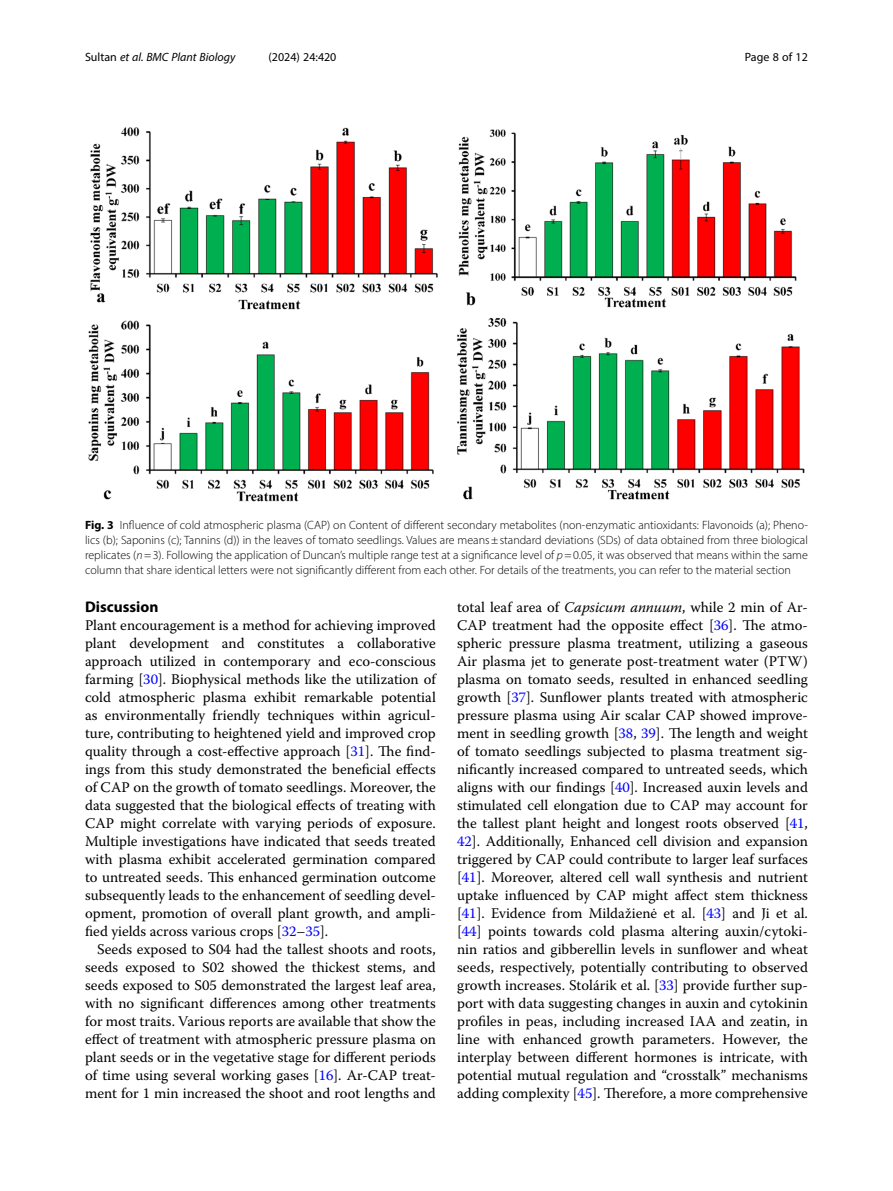
<style>
.page{position:relative;width:893px;height:1191px;background:#fff}
.page>*{position:absolute;margin:0;border:0;box-sizing:border-box;transform-origin:0 0}
.Head_1{font:700 15.45px "Myriad Pro";color:#000}
.Body_Text_Indent{font:14.7px/18px "Warnock Pro";color:#000;text-align:justify}
.Body_Text{font:14.7px/18px "Warnock Pro";color:#000;text-align:justify}
.Figure_Caption{font:300 12px/15px "Myriad Pro";color:#000;text-align:justify}
.t1{font:italic 12px "Myriad Pro";color:#000}
.t2{font:12px "Myriad Pro";color:#000}
.s1{font-style:normal}
.s2{font-weight:700}
.s3{font-style:italic}
.s4{color:#00f}
</style>
<div class="page">
<img style="left:88px;top:127px;width:717px;height:375px">
<p class="t1" style="left:85px;top:50px;width:152px"><span class="s1">Sultan</span> et al. BMC Plant Biology</p>
<p class="t2" style="left:268px;top:50px;width:70px">(2024) 24:420</p>
<p class="t2" style="left:745px;top:50px;width:65px">Page 8 of 12</p>
<p class="Figure_Caption" style="left:85px;top:518px;width:724px"><span class="s2">Fig. 3</span> Influence of cold atmospheric plasma (CAP) on Content of different secondary metabolites (non-enzymatic antioxidants: Flavonoids (a); Pheno&shy;lics (b); Saponins (c); Tannins (d)) in the leaves of tomato seedlings. Values are means±standard deviations (SDs) of data obtained from three biological replicates (<span class="s3">n</span>=3). Following the application of Duncan’s multiple range test at a significance level of <span class="s3">p</span>=0.05, it was observed that means within the same column that share identical letters were not significantly different from each other. For details of the treatments, you can refer to the material section</p>
<p class="Head_1" style="left:85px;top:597px;width:75px">Discussion</p>
<p class="Body_Text" style="left:85px;top:616px;width:352px">Plant encouragement is a method for achieving improved plant development and constitutes a collaborative approach utilized in contemporary and eco-conscious farming [<span class="s4">30</span>]. Biophysical methods like the utilization of cold atmospheric plasma exhibit remarkable potential as environmentally friendly techniques within agricul&shy;ture, contributing to heightened yield and improved crop quality through a cost-effective approach [<span class="s4">31</span>]. The find&shy;ings from this study demonstrated the beneficial effects of CAP on the growth of tomato seedlings. Moreover, the data suggested that the biological effects of treating with CAP might correlate with varying periods of exposure.<br>Multiple investigations have indicated that seeds treated with plasma exhibit accelerated germination compared to untreated seeds. This enhanced germination outcome subsequently leads to the enhancement of seedling devel&shy;opment, promotion of overall plant growth, and ampli&shy;fied yields across various crops [<span class="s4">32</span>–<span class="s4">35</span>].</p>
<p class="Body_Text_Indent" style="left:85px;top:940px;width:352px;text-indent:12px">Seeds exposed to S04 had the tallest shoots and roots, seeds exposed to S02 showed the thickest stems, and seeds exposed to S05 demonstrated the largest leaf area, with no significant differences among other treatments for most traits. Various reports are available that show the effect of treatment with atmospheric pressure plasma on plant seeds or in the vegetative stage for different periods of time using several working gases [<span class="s4">16</span>]. Ar-CAP treat&shy;ment for 1 min increased the shoot and root lengths and</p>
<p class="Body_Text_Indent" style="left:457px;top:598px;width:352px">total leaf area of <span class="s3">Capsicum annuum</span>, while 2 min of Ar-CAP treatment had the opposite effect [<span class="s4">36</span>]. The atmo&shy;spheric pressure plasma treatment, utilizing a gaseous Air plasma jet to generate post-treatment water (PTW) plasma on tomato seeds, resulted in enhanced seedling growth [<span class="s4">37</span>]. Sunflower plants treated with atmospheric pressure plasma using Air scalar CAP showed improve&shy;ment in seedling growth [<span class="s4">38</span>, <span class="s4">39</span>]. The length and weight of tomato seedlings subjected to plasma treatment sig&shy;nificantly increased compared to untreated seeds, which aligns with our findings [<span class="s4">40</span>]. Increased auxin levels and stimulated cell elongation due to CAP may account for the tallest plant height and longest roots observed [<span class="s4">41</span>, <span class="s4">42</span>]. Additionally, Enhanced cell division and expansion triggered by CAP could contribute to larger leaf surfaces [<span class="s4">41</span>]. Moreover, altered cell wall synthesis and nutrient uptake influenced by CAP might affect stem thickness [<span class="s4">41</span>]. Evidence from Mildažienė et al. [<span class="s4">43</span>] and Ji et al. [<span class="s4">44</span>] points towards cold plasma altering auxin/cytoki&shy;nin ratios and gibberellin levels in sunflower and wheat seeds, respectively, potentially contributing to observed growth increases. Stolárik et al. [<span class="s4">33</span>] provide further sup&shy;port with data suggesting changes in auxin and cytokinin profiles in peas, including increased IAA and zeatin, in line with enhanced growth parameters. However, the interplay between different hormones is intricate, with potential mutual regulation and “crosstalk” mechanisms adding complexity [<span class="s4">45</span>]. Therefore, a more comprehensive</p>
</div>
